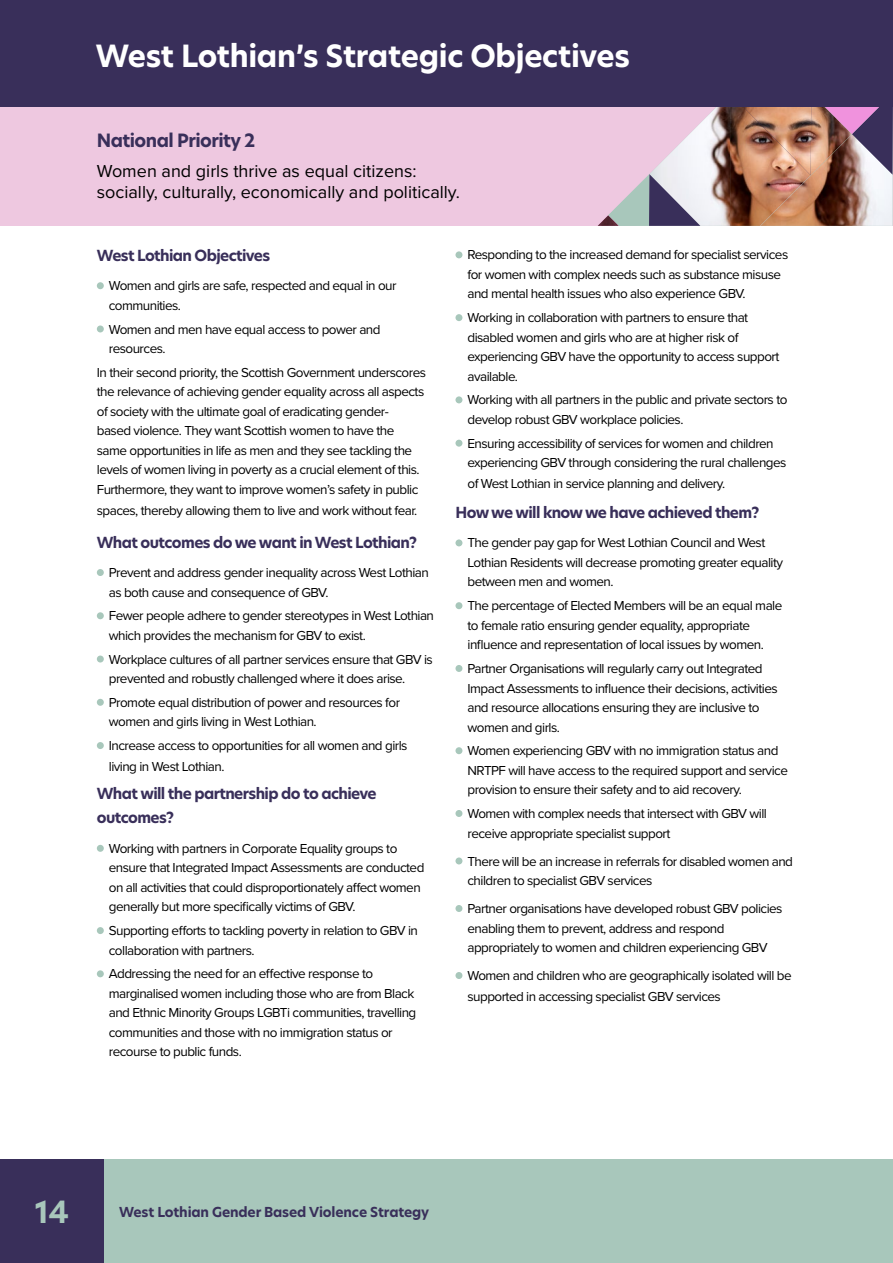
<style>
.page{position:relative;width:893px;height:1263px;background:#fff}
.page>*{position:absolute;margin:0;border:0;box-sizing:border-box;transform-origin:0 0}
.t1{font:700 30px "Hero New";letter-spacing:-.01em;color:#fff}
.t2{font:700 30px "Hero New";color:#a8c7bb}
.t3{font:18px/21px "Proxima Nova";color:#000}
.t4{font:700 18px "Hero New";letter-spacing:-.03em;color:#392f5a}
.t5{font:700 15px/24px "Hero New";letter-spacing:-.04em;color:#392f5a}
.t6{font:13.5px/19.5px "Proxima Nova";letter-spacing:-.04em;color:#000}
.t7{font:700 13.5px "Hero New";letter-spacing:-.01em;color:#392f5a}
</style>
<div class="page">
<div style="left:0;top:1159px;width:893px;height:104px;background:#a8c7bb"></div>
<div style="left:0;top:1159px;width:104px;height:104px;background:#392f5a"></div>
<div style="left:0;top:87px;width:893px;height:139px;background:#eec8e0"></div>
<img style="left:598px;top:107px;width:295px;height:119px">
<div style="left:97px;top:282px;width:7px;height:7px;background:#a8c7bb;border-radius:50%"></div>
<div style="left:97px;top:325px;width:7px;height:7px;background:#a8c7bb;border-radius:50%"></div>
<div style="left:97px;top:569px;width:7px;height:7px;background:#a8c7bb;border-radius:50%"></div>
<div style="left:97px;top:612px;width:7px;height:7px;background:#a8c7bb;border-radius:50%"></div>
<div style="left:97px;top:655px;width:7px;height:7px;background:#a8c7bb;border-radius:50%"></div>
<div style="left:97px;top:699px;width:7px;height:7px;background:#a8c7bb;border-radius:50%"></div>
<div style="left:97px;top:742px;width:7px;height:7px;background:#a8c7bb;border-radius:50%"></div>
<div style="left:97px;top:845px;width:7px;height:7px;background:#a8c7bb;border-radius:50%"></div>
<div style="left:97px;top:927px;width:7px;height:7px;background:#a8c7bb;border-radius:50%"></div>
<div style="left:97px;top:970px;width:7px;height:7px;background:#a8c7bb;border-radius:50%"></div>
<div style="left:455px;top:251px;width:7px;height:7px;background:#a8c7bb;border-radius:50%"></div>
<div style="left:455px;top:314px;width:7px;height:7px;background:#a8c7bb;border-radius:50%"></div>
<div style="left:455px;top:396px;width:7px;height:7px;background:#a8c7bb;border-radius:50%"></div>
<div style="left:455px;top:440px;width:7px;height:7px;background:#a8c7bb;border-radius:50%"></div>
<div style="left:455px;top:539px;width:7px;height:7px;background:#a8c7bb;border-radius:50%"></div>
<div style="left:455px;top:602px;width:7px;height:7px;background:#a8c7bb;border-radius:50%"></div>
<div style="left:455px;top:665px;width:7px;height:7px;background:#a8c7bb;border-radius:50%"></div>
<div style="left:455px;top:747px;width:7px;height:7px;background:#a8c7bb;border-radius:50%"></div>
<div style="left:455px;top:810px;width:7px;height:7px;background:#a8c7bb;border-radius:50%"></div>
<div style="left:455px;top:857px;width:7px;height:7px;background:#a8c7bb;border-radius:50%"></div>
<div style="left:455px;top:905px;width:7px;height:7px;background:#a8c7bb;border-radius:50%"></div>
<div style="left:455px;top:972px;width:7px;height:7px;background:#a8c7bb;border-radius:50%"></div>
<div style="left:0;top:0;width:893px;height:107px;background:#392f5a"></div>
<p class="t1" style="left:96px;top:35px;width:536px">West Lothian’s Strategic Objectives</p>
<p class="t4" style="left:97px;top:128px;width:160px">National Priority 2</p>
<p class="t3" style="left:97px;top:159px;width:364px">Women and girls thrive as equal citizens: socially, culturally, economically and politically.</p>
<p class="t5" style="left:97px;top:243px;width:175px">West Lothian Objectives</p>
<p class="t6" style="left:109px;top:275px;width:289px">Women and girls are safe, respected and equal in our communities.</p>
<p class="t6" style="left:109px;top:319px;width:273px">Women and men have equal access to power and resources.</p>
<p class="t6" style="left:97px;top:362px;width:331px">In their second priority, the Scottish Government underscores the relevance of achieving gender equality across all aspects of society with the ultimate goal of eradicating gender&shy;based violence. They want Scottish women to have the same opportunities in life as men and they see tackling the levels of women living in poverty as a crucial element of this.<br>Furthermore, they want to improve women’s safety in public</p>
<p class="t6" style="left:97px;top:500px;width:322px">spaces, thereby allowing them to live and work without fear.</p>
<p class="t5" style="left:97px;top:530px;width:322px">What outcomes do we want in West Lothian?</p>
<p class="t6" style="left:109px;top:562px;width:322px">Prevent and address gender inequality across West Lothian as both cause and consequence of GBV.</p>
<p class="t6" style="left:109px;top:605px;width:327px">Fewer people adhere to gender stereotypes in West Lothian which provides the mechanism for GBV to exist.</p>
<p class="t6" style="left:109px;top:649px;width:326px">Workplace cultures of all partner services ensure that GBV is prevented and robustly challenged where it does arise.</p>
<p class="t6" style="left:109px;top:692px;width:293px">Promote equal distribution of power and resources for women and girls living in West Lothian.</p>
<p class="t6" style="left:109px;top:734px;width:300px;line-height:21px">Increase access to opportunities for all women and girls living in West Lothian.</p>
<p class="t5" style="left:97px;top:782px;width:281px">What will the partnership do to achieve outcomes?</p>
<p class="t6" style="left:109px;top:838px;width:317px">Working with partners in Corporate Equality groups to ensure that Integrated Impact Assessments are conducted on all activities that could disproportionately affect women generally but more specifically victims of GBV.</p>
<p class="t6" style="left:109px;top:920px;width:311px">Supporting efforts to tackling poverty in relation to GBV in collaboration with partners.</p>
<p class="t6" style="left:109px;top:963px;width:309px">Addressing the need for an effective response to marginalised women including those who are from Black and Ethnic Minority Groups LGBTi communities, travelling communities and those with no immigration status or recourse to public funds.</p>
<p class="t6" style="left:467px;top:245px;width:322px">Responding to the increased demand for specialist services for women with complex needs such as substance misuse and mental health issues who also experience GBV.</p>
<p class="t6" style="left:467px;top:307px;width:313px">Working in collaboration with partners to ensure that disabled women and girls who are at higher risk of experiencing GBV have the opportunity to access support available.</p>
<p class="t6" style="left:467px;top:390px;width:321px">Working with all partners in the public and private sectors to develop robust GBV workplace policies.</p>
<p class="t6" style="left:467px;top:433px;width:320px">Ensuring accessibility of services for women and children experiencing GBV through considering the rural challenges</p>
<p class="t6" style="left:467px;top:473px;width:259px">of West Lothian in service planning and delivery.</p>
<p class="t5" style="left:455px;top:500px;width:305px">How we will know we have achieved them?</p>
<p class="t6" style="left:467px;top:533px;width:317px">The gender pay gap for West Lothian Council and West<br>Lothian Residents will decrease promoting greater equality between men and women.</p>
<p class="t6" style="left:467px;top:595px;width:316px">The percentage of Elected Members will be an equal male to female ratio ensuring gender equality, appropriate influence and representation of local issues by women.</p>
<p class="t6" style="left:467px;top:658px;width:312px">Partner Organisations will regularly carry out Integrated Impact Assessments to influence their decisions, activities and resource allocations ensuring they are inclusive to women and girls.</p>
<p class="t6" style="left:467px;top:740px;width:322px">Women experiencing GBV with no immigration status and<br>NRTPF will have access to the required support and service provision to ensure their safety and to aid recovery.</p>
<p class="t6" style="left:467px;top:803px;width:301px">Women with complex needs that intersect with GBV will receive appropriate specialist support</p>
<p class="t6" style="left:467px;top:851px;width:327px">There will be an increase in referrals for disabled women and children to specialist GBV services</p>
<p class="t6" style="left:467px;top:898px;width:317px">Partner organisations have developed robust GBV policies enabling them to prevent, address and respond appropriately to women and children experiencing GBV</p>
<p class="t6" style="left:467px;top:964px;width:326px;line-height:21px">Women and children who are geographically isolated will be supported in accessing specialist GBV services</p>
<p class="t2" style="left:35px;top:1191px;width:36px">14</p>
<p class="t7" style="left:119px;top:1202px;width:312px">West Lothian Gender Based Violence Strategy</p>
</div>
